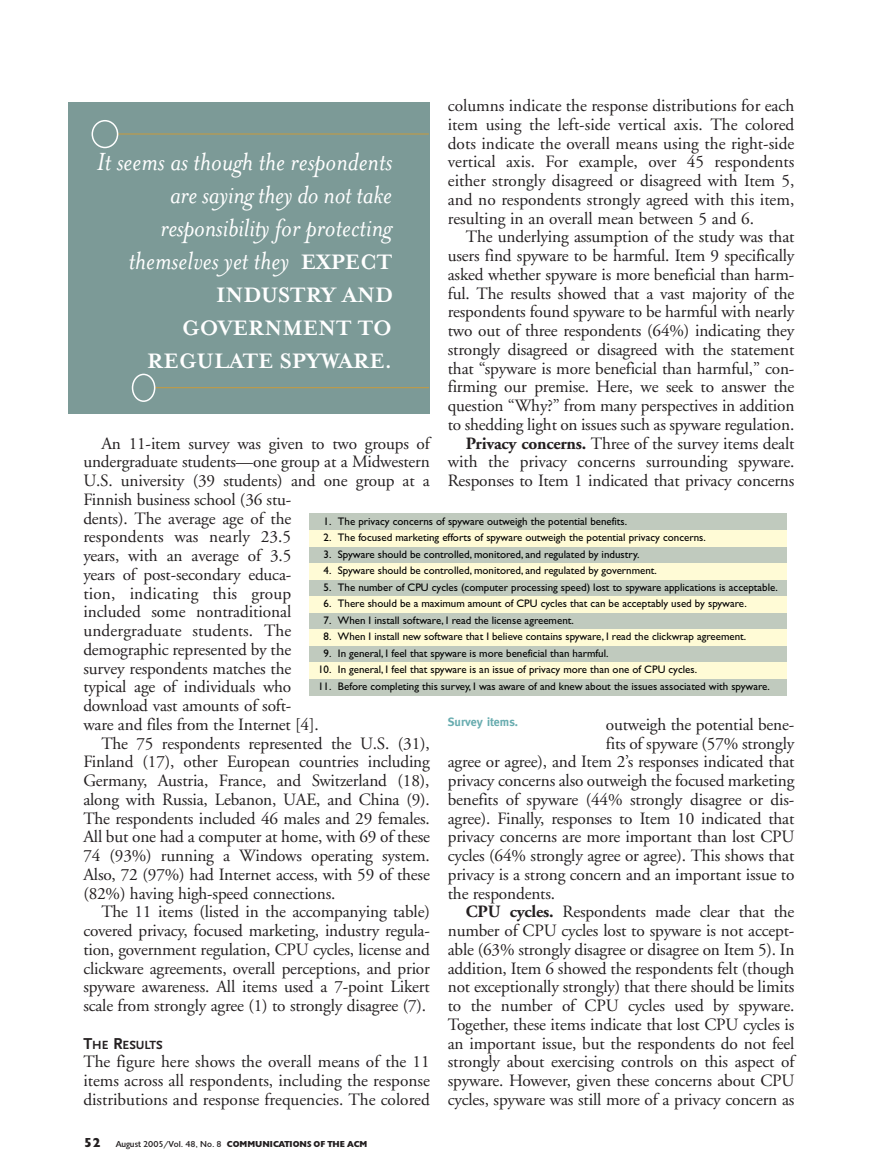
<style>
.page{position:relative;width:879px;height:1174px;background:#fff}
.page>*{position:absolute;margin:0;border:0;box-sizing:border-box;transform-origin:0 0}
.t1{font:italic 28.5px/33px "Mrs Eaves";color:#fff;text-align:right}
.t2{font:700 24px/33px "Mrs Eaves";color:#fff;text-align:right}
.t3{font:700 18px "Gill Sans";color:#000}
.t4{font:17.25px/18.8px "Adobe Garamond";letter-spacing:-.01em;color:#231f20;text-align:justify}
.t5{font:700 15px "Gill Sans";color:#000}
.t6{font:700 12.3px "Scala Sans";color:#231f20}
.t7{font:700 12px "Meta";color:#68acaf}
.t8{font:10.95px/16.5px "Gill Sans";color:#000;text-align:center}
.t9{font:9px "Gill";color:#231f20}
.s1{font-weight:700}
.s2{font-weight:700;font-style:normal;font-size:24px}
.s3{font-size:16.5px}
.s4{font-weight:900;font-size:13.5px}
.s5{font-weight:900}
</style>
<div class="page">
<div style="left:68px;top:102px;width:361px;height:312px;background:#7c9a97"></div>
<hr style="left:117px;top:134px;width:311px;height:1px;background:#c89b3d">
<svg style="left:91px;top:120px;width:27px;height:28px"></svg>
<hr style="left:154px;top:387px;width:275px;height:1px;background:#c89b3d">
<svg style="left:132px;top:374px;width:23px;height:28px"></svg>
<div style="left:309px;top:514px;width:477px;height:182px;background:#c0cabe"></div>
<div style="left:309px;top:530px;width:477px;height:17px;background:#fffbd6"></div>
<div style="left:309px;top:563px;width:477px;height:17px;background:#fffbd6"></div>
<div style="left:309px;top:596px;width:477px;height:17px;background:#fffbd6"></div>
<div style="left:309px;top:629px;width:477px;height:17px;background:#fffbd6"></div>
<div style="left:309px;top:662px;width:477px;height:17px;background:#fffbd6"></div>
<p class="t4" style="left:447px;top:98px;width:348px">columns indicate the response distributions for each item using the left-side vertical axis. The colored dots indicate the overall means using the right-side vertical axis. For example, over 45 respondents either strongly disagreed or disagreed with Item 5, and no respondents strongly agreed with this item, resulting in an overall mean between 5 and 6.</p>
<p class="t4" style="left:447px;top:229px;width:348px;text-align:right">The underlying assumption of the study was that users find spyware to be harmful. Item 9 specifically asked whether spyware is more beneficial than harm&shy;ful. The results showed that a vast majority of the respondents found spyware to be harmful with nearly two out of three respondents (64%) indicating they strongly disagreed or disagreed with the statement that “spyware is more beneficial than harmful,” con&shy;firming our premise. Here, we seek to answer the question “Why?” from many perspectives in addition to shedding light on issues such as spyware regulation.<br><span class="s1">Privacy concerns.</span> Three of the survey items dealt with the privacy concerns surrounding spyware.<br>Responses to Item 1 indicated that privacy concerns</p>
<h1 class="t1" style="left:97px;top:144px;width:297px">It seems as though the respondents are saying they do not take responsibility for protecting themselves yet they <span class="s2">EXPECT</span></h1>
<h2 class="t2" style="left:147px;top:277px;width:246px">INDUSTRY AND<br>GOVERNMENT TO<br>REGULATE SPYWARE.</h2>
<p class="t4" style="left:83px;top:435px;width:348px;text-align:left;text-indent:18px">An 11-item survey was given to two groups of undergraduate students—one group at a Midwestern U.S. university (39 students) and one group at a Finnish business school (36 stu-<br>dents). The average age of the<br>respondents was nearly 23.5<br>years, with an average of 3.5<br>years of post-secondary educa-<br>tion, indicating this group<br>included some nontraditional<br>undergraduate students. The<br>demographic represented by the<br>survey respondents matches the<br>typical age of individuals who<br>download vast amounts of soft-<br>ware and files from the Internet [4].</p>
<p class="t4" style="left:83px;top:735px;width:348px;text-indent:18px">The 75 respondents represented the U.S. (31), Finland (17), other European countries including Germany, Austria, France, and Switzerland (18), along with Russia, Lebanon, UAE, and China (9).<br>The respondents included 46 males and 29 females.<br>All but one had a computer at home, with 69 of these 74 (93%) running a Windows operating system.<br>Also, 72 (97%) had Internet access, with 59 of these (82%) having high-speed connections.</p>
<p class="t4" style="left:83px;top:904px;width:348px;text-indent:18px">The 11 items (listed in the accompanying table) covered privacy, focused marketing, industry regula&shy;tion, government regulation, CPU cycles, license and clickware agreements, overall perceptions, and prior spyware awareness. All items used a 7-point Likert scale from strongly agree (1) to strongly disagree (7).</p>
<p class="t6" style="left:83px;top:1037px;width:81px"><span class="s3">T</span>HE <span class="s3">R</span>ESULTS</p>
<p class="t4" style="left:83px;top:1054px;width:348px">The figure here shows the overall means of the 11 items across all respondents, including the response distributions and response frequencies. The colored</p>
<p class="t5" style="left:470px;top:458px;width:155px">Table 1. Survey Items.</p>
<p class="t8" style="left:318px;top:513px;width:15px">1.<br>2.<br>3.<br>4.<br>5.<br>6.<br>7.<br>8.<br>9.<br>10.<br>11.</p>
<p class="t8" style="left:338px;top:513px;width:291px">The privacy concerns of spyware outweigh the potential benefits.</p>
<p class="t8" style="left:338px;top:529px;width:369px">The focused marketing efforts of spyware outweigh the potential privacy concerns.</p>
<p class="t8" style="left:343px;top:546px;width:298px">pyware should be controlled, monitored, and regulated by industry.</p>
<p class="t8" style="left:343px;top:562px;width:315px">pyware should be controlled, monitored, and regulated by government.</p>
<p class="t8" style="left:338px;top:579px;width:441px">The number of CPU cycles (computer processing speed) lost to spyware applications is acceptable.</p>
<p class="t8" style="left:338px;top:595px;width:410px">There should be a maximum amount of CPU cycles that can be acceptably used by spyware.</p>
<p class="t8" style="left:338px;top:612px;width:237px">When I install software, I read the license agreement.</p>
<p class="t8" style="left:338px;top:628px;width:409px">When I install new software that I believe contains spyware, I read the clickwrap agreement.</p>
<p class="t8" style="left:338px;top:645px;width:272px">In general, I feel that spyware is more beneficial than harmful.</p>
<p class="t8" style="left:338px;top:661px;width:360px">In general, I feel that spyware is an issue of privacy more than one of CPU cycles.</p>
<p class="t8" style="left:338px;top:678px;width:433px">Before completing this survey, I was aware of and knew about the issues associated with spyware.</p>
<p class="t7" style="left:447px;top:715px;width:72px">Survey items.</p>
<p class="t4" style="left:605px;top:716px;width:190px">outweigh the potential bene-</p>
<p class="t4" style="left:605px;top:735px;width:190px">fits of spyware (57% strongly</p>
<p class="t4" style="left:447px;top:754px;width:348px">agree or agree), and Item 2’s responses indicated that</p>
<p class="t4" style="left:447px;top:773px;width:348px">privacy concerns also outweigh the focused marketing</p>
<p class="t4" style="left:447px;top:791px;width:348px">benefits of spyware (44% strongly disagree or dis-</p>
<p class="t4" style="left:447px;top:810px;width:348px">agree). Finally, responses to Item 10 indicated that</p>
<p class="t4" style="left:447px;top:829px;width:348px">privacy concerns are more important than lost CPU</p>
<p class="t4" style="left:447px;top:848px;width:348px">cycles (64% strongly agree or agree). This shows that</p>
<p class="t4" style="left:447px;top:866px;width:348px">privacy is a strong concern and an important issue to</p>
<p class="t4" style="left:447px;top:885px;width:109px">the respondents.</p>
<p class="t4" style="left:465px;top:904px;width:330px"><span class="s1">CPU cycles.</span> Respondents made clear that the</p>
<p class="t4" style="left:447px;top:923px;width:348px">number of CPU cycles lost to spyware is not accept-</p>
<p class="t4" style="left:447px;top:941px;width:348px">able (63% strongly disagree or disagree on Item 5). In</p>
<p class="t4" style="left:447px;top:960px;width:348px">addition, Item 6 showed the respondents felt (though</p>
<p class="t4" style="left:447px;top:979px;width:348px">not exceptionally strongly) that there should be limits</p>
<p class="t4" style="left:447px;top:998px;width:348px">to the number of CPU cycles used by spyware.</p>
<p class="t4" style="left:447px;top:1016px;width:348px">Together, these items indicate that lost CPU cycles is</p>
<p class="t4" style="left:447px;top:1035px;width:348px">an important issue, but the respondents do not feel</p>
<p class="t4" style="left:447px;top:1054px;width:348px">strongly about exercising controls on this aspect of</p>
<p class="t4" style="left:447px;top:1073px;width:348px">spyware. However, given these concerns about CPU</p>
<p class="t4" style="left:447px;top:1091px;width:348px">cycles, spyware was still more of a privacy concern as</p>
<p class="t3" style="left:448px;top:832px;width:189px">Freeman table 1 (8/05)</p>
<p class="t9" style="left:83px;top:1141px;width:285px"><span class="s4">52</span> August 2005/Vol. 48, No. 8 <span class="s5">COMMUNICATIONS OF THE ACM</span></p>
</div>
